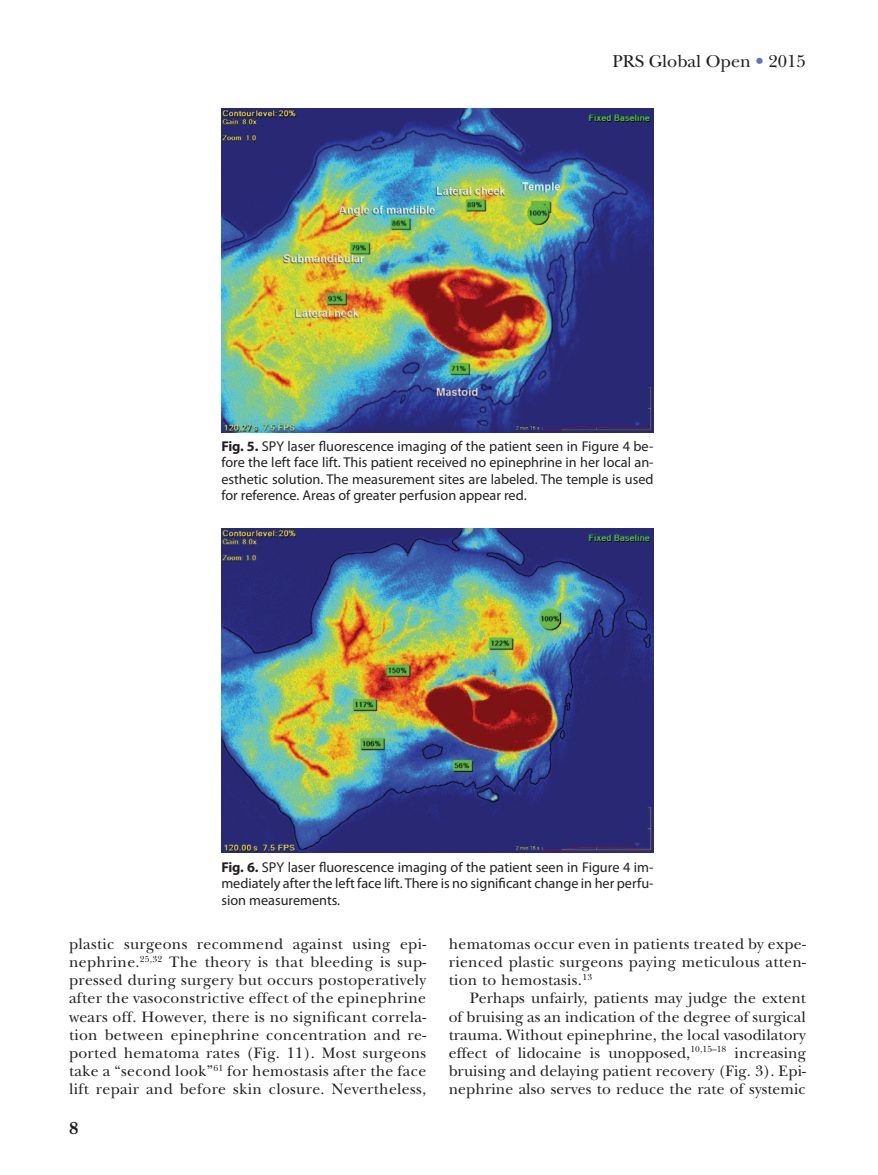
<style>
.page{position:relative;width:878px;height:1175px;background:#fff}
.page>*{position:absolute;margin:0;border:0;box-sizing:border-box;transform-origin:0 0}
.t1{font:18px "New Baskerville";color:#231f20}
.t2{font:700 18px "New Baskerville";color:#231f20}
.t3{font:15.75px/18.1px "New Baskerville";letter-spacing:.02em;color:#231f20;text-align:justify}
.t4{font:14.25px/16.5px "Myriad Pro";color:#231f20;text-align:justify}
.s1{color:#5876ba}
.s2{font-weight:700}
</style>
<div class="page">
<img style="left:221px;top:108px;width:432px;height:324px">
<img style="left:221px;top:529px;width:432px;height:324px">
<p class="t1" style="left:612px;top:51px;width:195px">PRS Global Open <span class="s1">•</span> 2015</p>
<p class="t4" style="left:221px;top:437px;width:434px"><span class="s2">Fig. 5.</span> SPY laser fluorescence imaging of the patient seen in Figure 4 be&shy;fore the left face lift. This patient received no epinephrine in her local an&shy;esthetic solution. The measurement sites are labeled. The temple is used for reference. Areas of greater perfusion appear red.</p>
<p class="t4" style="left:221px;top:858px;width:433px"><span class="s2">Fig. 6.</span> SPY laser fluorescence imaging of the patient seen in Figure 4 im&shy;mediately after the left face lift. There is no significant change in her perfu&shy;sion measurements.</p>
<p class="t3" style="left:69px;top:935px;width:359px">plastic surgeons recommend against using epi&shy;nephrine.<sup>25,32</sup> The theory is that bleeding is sup&shy;pressed during surgery but occurs postoperatively after the vasoconstrictive effect of the epinephrine wears off. However, there is no significant correla&shy;tion between epinephrine concentration and re&shy;ported hematoma rates (Fig. 11). Most surgeons take a “second look”<sup>61</sup> for hemostasis after the face lift repair and before skin closure. Nevertheless,</p>
<p class="t3" style="left:448px;top:935px;width:359px">hematomas occur even in patients treated by expe&shy;rienced plastic surgeons paying meticulous atten&shy;tion to hemostasis.<sup>13</sup></p>
<p class="t3" style="left:449px;top:989px;width:359px;text-indent:21px">Perhaps unfairly, patients may judge the extent of bruising as an indication of the degree of surgical trauma. Without epinephrine, the local vasodilatory effect of lidocaine is unopposed,<sup>10,15–18</sup> increasing bruising and delaying patient recovery (Fig. 3). Epi&shy;nephrine also serves to reduce the rate of systemic</p>
<p class="t2" style="left:69px;top:1118px;width:11px">8</p>
</div>
